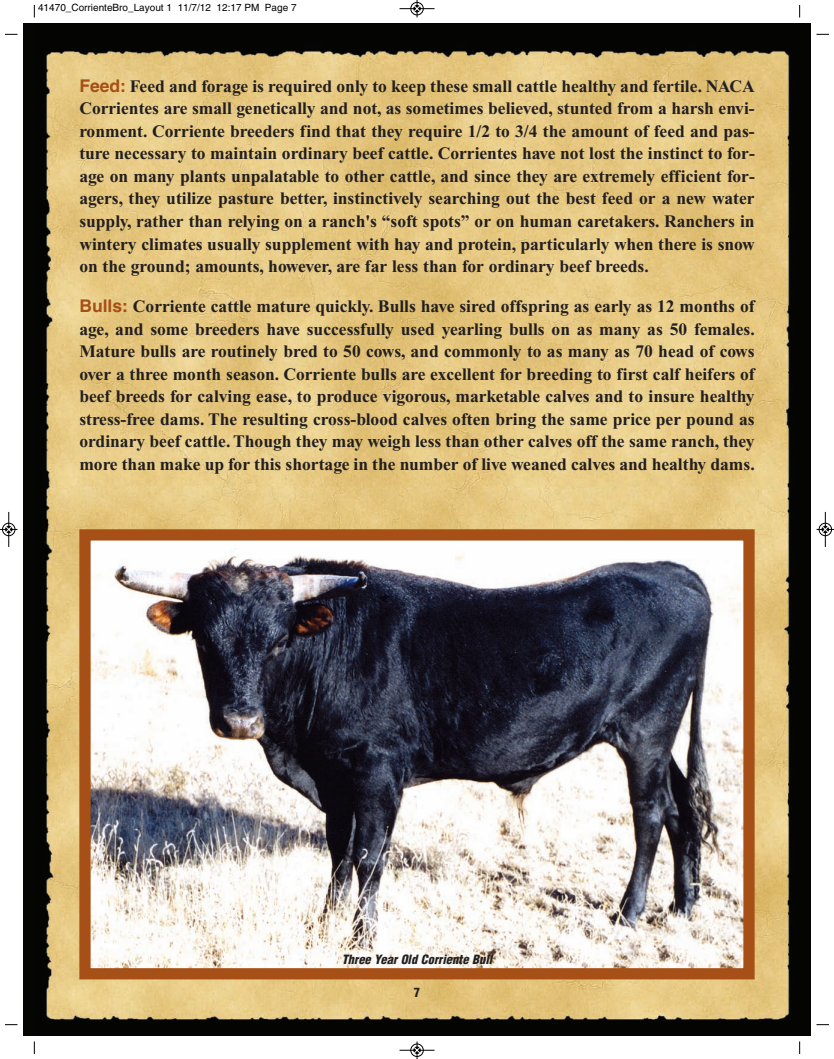
<style>
.page{position:relative;width:834px;height:1059px;background:#fff}
.page>*{position:absolute;margin:0;border:0;box-sizing:border-box;transform-origin:0 0}
.t1{font:700 17.5px/22.5px "Times New Roman";color:#231f20;text-align:justify}
.t2{font:italic 900 condensed 12.5px "Helvetica";color:#231f20}
.t3{font:900 condensed 12.5px "Helvetica";color:#231f20}
.t4{font:10px "Helvetica";color:#000}
.s1{font-family:"Helvetica";color:#a64f17}
</style>
<div class="page">
<img style="left:34px;top:23px;width:777px;height:1013px">
<div style="left:23px;top:23px;width:11px;height:1013px;background:#050504"></div>
<img style="left:91px;top:541px;width:651px;height:426px">
<div style="left:79px;top:529px;width:675px;height:450px;border:11px solid #a64f17"></div>
<svg style="left:34px;top:5px;width:1px;height:13px"></svg>
<svg style="left:5px;top:34px;width:13px;height:1px"></svg>
<svg style="left:799px;top:5px;width:1px;height:13px"></svg>
<svg style="left:816px;top:34px;width:13px;height:1px"></svg>
<svg style="left:34px;top:1041px;width:1px;height:13px"></svg>
<svg style="left:5px;top:1024px;width:13px;height:1px"></svg>
<svg style="left:799px;top:1041px;width:1px;height:13px"></svg>
<svg style="left:816px;top:1024px;width:13px;height:1px"></svg>
<div style="left:410px;top:2px;width:14px;height:13px;border:1px solid #fff;border-radius:50%"></div>
<hr style="left:399px;top:8px;width:35px;height:1px;background:#000">
<div style="left:410px;top:2px;width:13px;height:13px;border:1px solid #000;border-radius:50%"></div>
<svg style="left:414px;top:0;width:6px;height:17px"></svg>
<div style="left:410px;top:1043px;width:14px;height:14px;border:1px solid #fff;border-radius:50%"></div>
<hr style="left:399px;top:1050px;width:35px;height:1px;background:#000">
<div style="left:410px;top:1044px;width:13px;height:12px;border:1px solid #000;border-radius:50%"></div>
<svg style="left:414px;top:1041px;width:6px;height:18px"></svg>
<hr style="left:9px;top:512px;width:1px;height:35px;background:#000">
<div style="left:2px;top:523px;width:13px;height:13px;border:1px solid #000;border-radius:50%"></div>
<svg style="left:0;top:526px;width:18px;height:6px"></svg>
<div style="left:818px;top:523px;width:14px;height:13px;border:1px solid #fff;border-radius:50%"></div>
<hr style="left:825px;top:512px;width:1px;height:35px;background:#000">
<div style="left:819px;top:523px;width:12px;height:13px;border:1px solid #000;border-radius:50%"></div>
<svg style="left:816px;top:526px;width:18px;height:6px"></svg>
<p class="t4" style="left:38px;top:4px;width:260px">41470_CorrienteBro_Layout 1 11/7/12 12:17 PM Page 7</p>
<p class="t1" style="left:79px;top:77px;width:677px"><span class="s1">Feed:</span> Feed and forage is required only to keep these small cattle healthy and fertile. NACA Corrientes are small genetically and not, as sometimes believed, stunted from a harsh envi&shy;ronment. Corriente breeders find that they require 1/2 to 3/4 the amount of feed and pas&shy;ture necessary to maintain ordinary beef cattle. Corrientes have not lost the instinct to for&shy;age on many plants unpalatable to other cattle, and since they are extremely efficient for&shy;agers, they utilize pasture better, instinctively searching out the best feed or a new water supply, rather than relying on a ranch's “soft spots” or on human caretakers. Ranchers in wintery climates usually supplement with hay and protein, particularly when there is snow on the ground; amounts, however, are far less than for ordinary beef breeds.</p>
<p class="t1" style="left:79px;top:297px;width:677px"><span class="s1">Bulls:</span> Corriente cattle mature quickly. Bulls have sired offspring as early as 12 months of age, and some breeders have successfully used yearling bulls on as many as 50 females.<br>Mature bulls are routinely bred to 50 cows, and commonly to as many as 70 head of cows over a three month season. Corriente bulls are excellent for breeding to first calf heifers of beef breeds for calving ease, to produce vigorous, marketable calves and to insure healthy stress-free dams. The resulting cross-blood calves often bring the same price per pound as ordinary beef cattle. Though they may weigh less than other calves off the same ranch, they more than make up for this shortage in the number of live weaned calves and healthy dams.</p>
<p class="t2" style="left:342px;top:952px;width:152px">Three Year Old Corriente Bull</p>
<p class="t3" style="left:414px;top:985px;width:8px">7</p>
</div>
